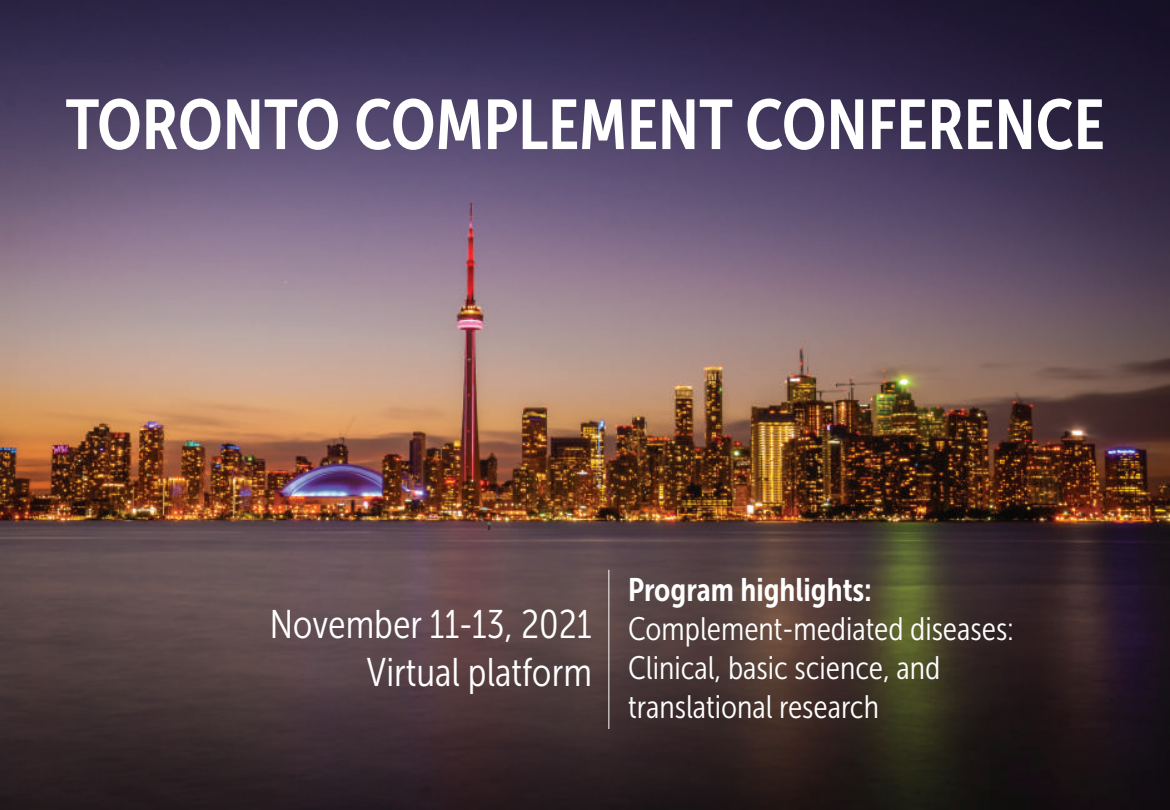
<style>
.page{position:relative;width:1170px;height:810px;background:#fff}
.page>*{position:absolute;margin:0;border:0;box-sizing:border-box;transform-origin:0 0}
.t1{font:70px "Museo Sans Cond 700";color:#fff}
.t2{font:40px/48px "Museo Sans Cond 300";color:#fff;text-align:right}
.t3{font:32.5px/39px "Museo Sans Cond 300";color:#fff}
.t4{font:32.5px "Museo Sans Cond 700";color:#fff}
</style>
<div class="page">
<img style="left:0;top:0;width:1170px;height:810px">
<hr style="left:608px;top:570px;width:1px;height:159px;background:#fff">
<h1 class="t1" style="left:65px;top:86px;width:1041px">TORONTO COMPLEMENT CONFERENCE</h1>
<p class="t2" style="left:270px;top:601px;width:324px">November 11-13, 2021<br>Virtual platform</p>
<p class="t4" style="left:628px;top:572px;width:245px">Program highlights:</p>
<p class="t3" style="left:628px;top:610px;width:387px">Complement-mediated diseases:<br>Clinical, basic science, and translational research</p>
</div>
